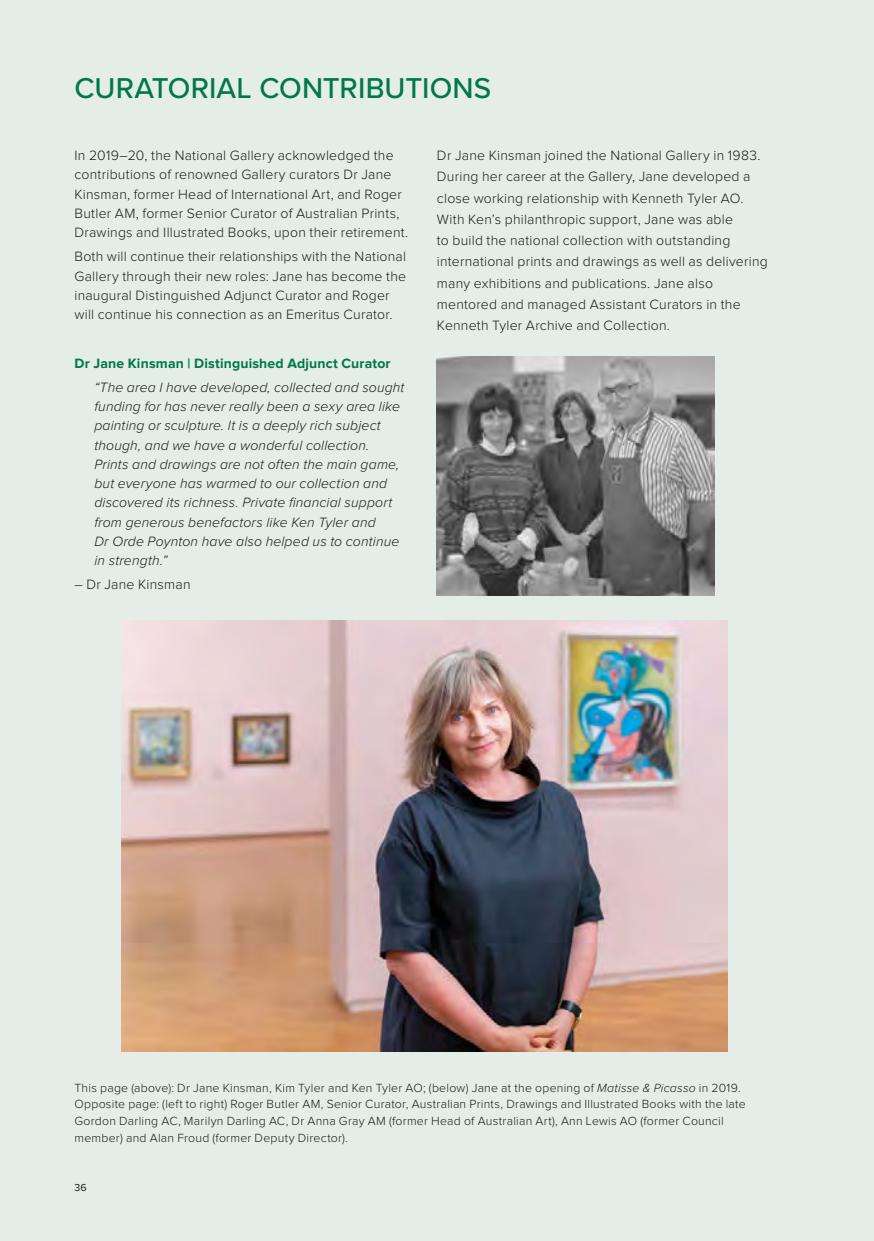
<style>
.page{position:relative;width:874px;height:1241px;background:#fff}
.page>*{position:absolute;margin:0;border:0;box-sizing:border-box;transform-origin:0 0}
.t1{font:500 29.75px "Proxima Nova";letter-spacing:.005em;color:#00774d}
.t2{font:300 14px/21.2px "Proxima Nova";letter-spacing:.015em;color:#1b1b18}
.t3{font:italic 300 14px/19.2px "Proxima Nova";letter-spacing:.01em;color:#1b1b18}
.t4{font:700 14px "Proxima Nova";letter-spacing:.01em;color:#00774d}
.t5{font:300 12.25px/16.6px "Proxima Nova";letter-spacing:.02em;color:#1b1b18}
.t6{font:10.5px "Proxima Nova";color:#1b1b18}
.s1{font-style:italic}
</style>
<div class="page">
<div style="left:0;top:0;width:873px;height:1240px;background:#e4ede7"></div>
<img style="left:437px;top:357px;width:277px;height:238px">
<img style="left:121px;top:620px;width:606px;height:431px">
<h1 class="t1" style="left:74px;top:66px;width:418px">CURATORIAL CONTRIBUTIONS</h1>
<p class="t2" style="left:74px;top:146px;width:335px;line-height:19.2px">In 2019–20, the National Gallery acknowledged the contributions of renowned Gallery curators Dr Jane Kinsman, former Head of International Art, and Roger Butler AM, former Senior Curator of Australian Prints, Drawings and Illustrated Books, upon their retirement.</p>
<p class="t2" style="left:74px;top:247px;width:333px;line-height:19.2px">Both will continue their relationships with the National Gallery through their new roles: Jane has become the inaugural Distinguished Adjunct Curator and Roger will continue his connection as an Emeritus Curator.</p>
<p class="t4" style="left:74px;top:356px;width:317px">Dr Jane Kinsman | Distinguished Adjunct Curator</p>
<p class="t3" style="left:94px;top:378px;width:311px">“The area I have developed, collected and sought funding for has never really been a sexy area like painting or sculpture. It is a deeply rich subject though, and we have a wonderful collection.<br>Prints and drawings are not often the main game, but everyone has warmed to our collection and discovered its richness. Private financial support from generous benefactors like Ken Tyler and<br>Dr Orde Poynton have also helped us to continue in strength.”</p>
<p class="t2" style="left:74px;top:574px;width:117px">– Dr Jane Kinsman</p>
<p class="t2" style="left:437px;top:145px;width:332px">Dr Jane Kinsman joined the National Gallery in 1983.<br>During her career at the Gallery, Jane developed a close working relationship with Kenneth Tyler AO.<br>With Ken’s philanthropic support, Jane was able<br>to build the national collection with outstanding international prints and drawings as well as delivering many exhibitions and publications. Jane also mentored and managed Assistant Curators in the Kenneth Tyler Archive and Collection.</p>
<p class="t5" style="left:74px;top:1079px;width:672px">This page (above): Dr Jane Kinsman, Kim Tyler and Ken Tyler AO; (below) Jane at the opening of <span class="s1">Matisse &amp; Picasso</span> in 2019.<br>Opposite page: (left to right) Roger Butler AM, Senior Curator, Australian Prints, Drawings and Illustrated Books with the late Gordon Darling AC, Marilyn Darling AC, Dr Anna Gray AM (former Head of Australian Art), Ann Lewis AO (former Council member) and Alan Froud (former Deputy Director).</p>
<p class="t6" style="left:74px;top:1179px;width:14px">36</p>
</div>
